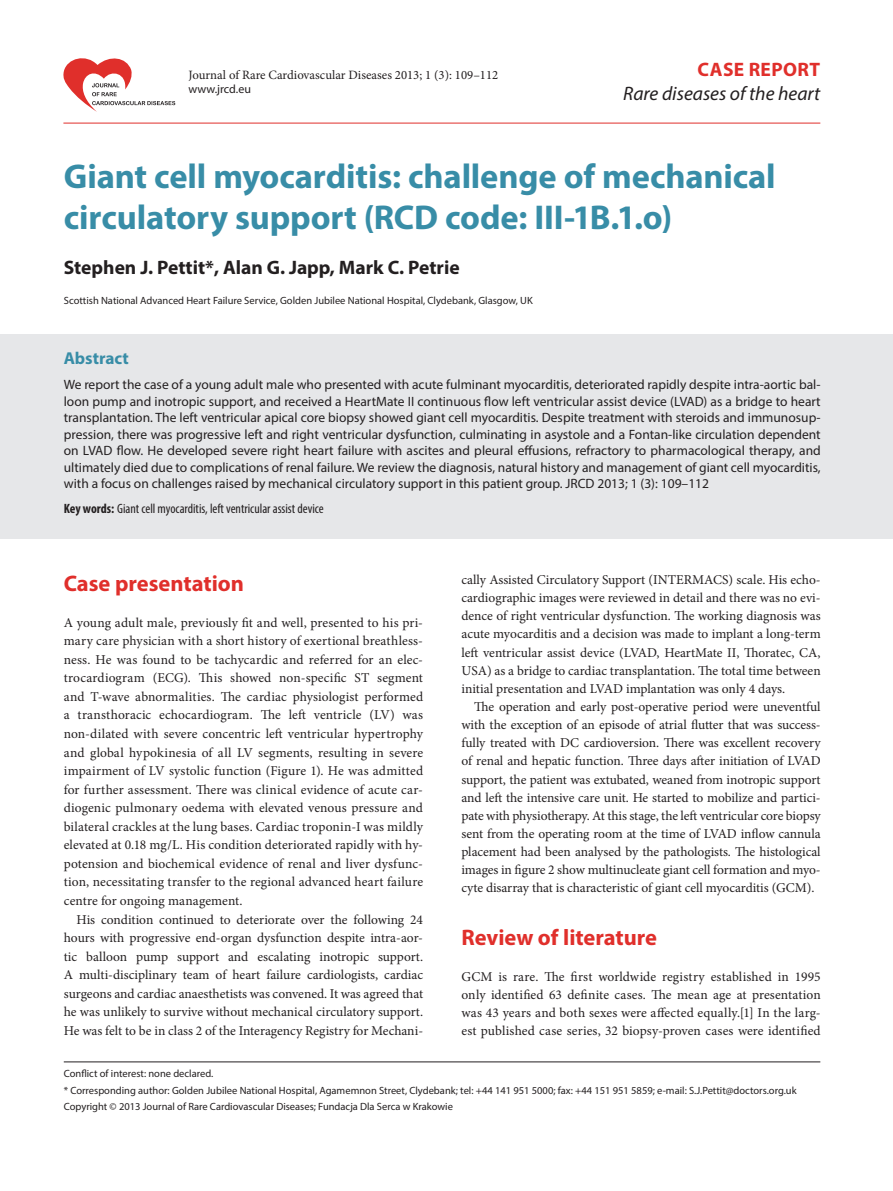
<style>
.page{position:relative;width:893px;height:1191px;background:#fff}
.page>*{position:absolute;margin:0;border:0;box-sizing:border-box;transform-origin:0 0}
.t1{font:700 34.5px/41.4px "Myriad Pro";letter-spacing:-.005em;color:#388da7}
.t2{font:700 22.5px "Myriad Pro";color:#e02f2b}
.t3{font:700 19.5px "Myriad Pro";color:#231f20}
.t4{font:italic 19.5px "Myriad Pro";color:#231f20}
.t5{font:700 19.5px "Myriad Pro";letter-spacing:.02em;color:#e02f2b}
.t6{font:700 17.25px "Myriad Pro";color:#388da7}
.t7{font:13.5px/18.6px "Minion Pro";color:#231f20;text-align:justify}
.t8{font:13.5px/16.5px "Myriad Pro";color:#231f20;text-align:justify}
.t9{font:condensed 13.5px "Myriad Pro";color:#231f20}
.t10{font:12.75px "Minion Pro";color:#231f20}
.t11{font:12px "Myriad Pro";color:#231f20}
.t12{font:10.5px/16.5px "Myriad Pro";color:#231f20}
.s1{font-weight:700}
</style>
<div class="page">
<hr style="left:63px;top:123px;width:757px;height:1px;background:#e02f2b">
<svg style="left:63px;top:58px;width:112px;height:54px"></svg>
<hr style="left:64px;top:1061px;width:756px;height:1px;background:#231f20">
<div style="left:0;top:334px;width:893px;height:205px;background:#e6e7e9"></div>
<p class="t10" style="left:188px;top:66px;width:311px">Journal of Rare Cardiovascular Diseases 2013; 1 (3): 109–112</p>
<p class="t11" style="left:188px;top:81px;width:64px">www.jrcd.eu</p>
<h3 class="t5" style="left:698px;top:57px;width:124px">CASE REPORT</h3>
<h3 class="t4" style="left:623px;top:81px;width:199px">Rare diseases of the heart</h3>
<h1 class="t1" style="left:64px;top:154px;width:713px">Giant cell myocarditis: challenge of mechanical circulatory support (RCD code: III-1B.1.o)</h1>
<h3 class="t3" style="left:64px;top:254px;width:397px">Stephen J. Pettit*, Alan G. Japp, Mark C. Petrie</h3>
<p class="t12" style="left:64px;top:292px;width:470px">Scottish National Advanced Heart Failure Service, Golden Jubilee National Hospital, Clydebank, Glasgow, UK</p>
<p class="t6" style="left:64px;top:347px;width:67px">Abstract</p>
<p class="t8" style="left:64px;top:376px;width:758px">We report the case of a young adult male who presented with acute fulminant myocarditis, deteriorated rapidly despite intra‑aortic bal‑ loon pump and inotropic support, and received a HeartMate II continuous flow left ventricular assist device (LVAD) as a bridge to heart transplantation. The left ventricular apical core biopsy showed giant cell myocarditis. Despite treatment with steroids and immunosup‑ pression, there was progressive left and right ventricular dysfunction, culminating in asystole and a Fontan‑like circulation dependent on LVAD flow. He developed severe right heart failure with ascites and pleural effusions, refractory to pharmacological therapy, and ultimately died due to complications of renal failure. We review the diagnosis, natural history and management of giant cell myocarditis, with a focus on challenges raised by mechanical circulatory support in this patient group. JRCD 2013; 1 (3): 109–112</p>
<p class="t9" style="left:64px;top:501px;width:261px"><span class="s1">Key words:</span> Giant cell myocarditis, left ventricular assist device</p>
<h2 class="t2" style="left:64px;top:569px;width:182px">Case presentation</h2>
<p class="t7" style="left:64px;top:613px;width:361px">A young adult male, previously fit and well, presented to his pri‑ mary care physician with a short history of exertional breathless‑ ness. He was found to be tachycardic and referred for an elec‑ trocardiogram (ECG). This showed non‑specific ST segment and T‑wave abnormalities. The cardiac physiologist performed a transthoracic echocardiogram. The left ventricle (LV) was non‑dilated with severe concentric left ventricular hypertrophy and global hypokinesia of all LV segments, resulting in severe impairment of LV systolic function (Figure 1). He was admitted for further assessment. There was clinical evidence of acute car‑ diogenic pulmonary oedema with elevated venous pressure and bilateral crackles at the lung bases. Cardiac troponin‑I was mildly elevated at 0.18 mg/L. His condition deteriorated rapidly with hy‑ potension and biochemical evidence of renal and liver dysfunc‑ tion, necessitating transfer to the regional advanced heart failure centre for ongoing management.</p>
<p class="t7" style="left:64px;top:910px;width:361px;text-indent:13px">His condition continued to deteriorate over the following 24 hours with progressive end‑organ dysfunction despite intra‑aor‑ tic balloon pump support and escalating inotropic support.<br>A multi‑disciplinary team of heart failure cardiologists, cardiac surgeons and cardiac anaesthetists was convened. It was agreed that he was unlikely to survive without mechanical circulatory support.<br>He was felt to be in class 2 of the Interagency Registry for Mechani‑</p>
<p class="t7" style="left:461px;top:570px;width:361px;line-height:18.1px">cally Assisted Circulatory Support (INTERMACS) scale. His echo‑ cardiographic images were reviewed in detail and there was no evi‑ dence of right ventricular dysfunction. The working diagnosis was acute myocarditis and a decision was made to implant a long‑term left ventricular assist device (LVAD, HeartMate II, Thoratec, CA, USA) as a bridge to cardiac transplantation. The total time between initial presentation and LVAD implantation was only 4 days.</p>
<p class="t7" style="left:461px;top:697px;width:361px;line-height:18.1px;text-indent:13px">The operation and early post‑operative period were uneventful with the exception of an episode of atrial flutter that was success‑ fully treated with DC cardioversion. There was excellent recovery of renal and hepatic function. Three days after initiation of LVAD support, the patient was extubated, weaned from inotropic support and left the intensive care unit. He started to mobilize and partici‑ pate with physiotherapy. At this stage, the left ventricular core biopsy sent from the operating room at the time of LVAD inflow cannula placement had been analysed by the pathologists. The histological images in figure 2 show multinucleate giant cell formation and myo‑ cyte disarray that is characteristic of giant cell myocarditis (GCM).</p>
<h2 class="t2" style="left:461px;top:923px;width:197px">Review of literature</h2>
<p class="t7" style="left:461px;top:967px;width:361px;line-height:18.1px">GCM is rare. The first worldwide registry established in 1995 only identified 63 definite cases. The mean age at presentation was 43 years and both sexes were affected equally.[1] In the larg‑ est published case series, 32 biopsy‑proven cases were identified</p>
<p class="t12" style="left:64px;top:1065px;width:734px">Conflict of interest: none declared.<br>* Corresponding author: Golden Jubilee National Hospital, Agamemnon Street, Clydebank; tel: +44 141 951 5000; fax: +44 151 951 5859; e‑mail: S.J.Pettit@doctors.org.uk<br>Copyright © 2013 Journal of Rare Cardiovascular Diseases; Fundacja Dla Serca w Krakowie</p>
</div>
